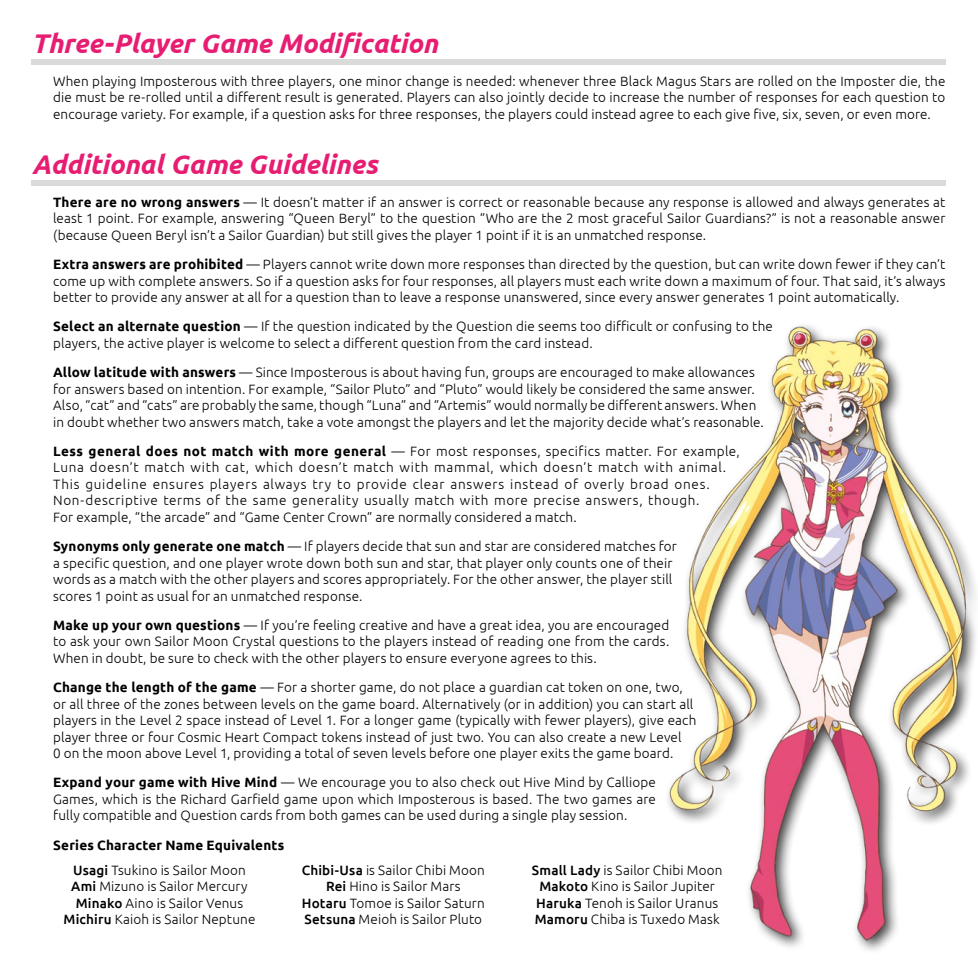
<style>
.page{position:relative;width:978px;height:978px;background:#fff}
.page>*{position:absolute;margin:0;border:0;box-sizing:border-box;transform-origin:0 0}
.t1{font:italic 700 27px "Ubuntu";letter-spacing:-.005em;color:#e71d72}
.t2{font:300 13.5px/16.5px "Ubuntu";letter-spacing:.01em;color:#000;text-align:justify}
.t3{font:300 13.5px/16.5px "Ubuntu";letter-spacing:.05em;color:#000}
.t4{font:700 13.5px/25px "Ubuntu";letter-spacing:.015em;color:#000}
.s1{font-weight:700}
.s2{font-weight:500}
.s3{font-weight:300}
</style>
<div class="page">
<div style="left:32px;top:59px;width:914px;height:6px;background:#dadada"></div>
<div style="left:32px;top:180px;width:914px;height:6px;background:#dadada"></div>
<img style="left:668px;top:325px;width:308px;height:626px">
<h1 class="t1" style="left:32px;top:27px;width:407px">Three-Player Game Modification</h1>
<p class="t2" style="left:53px;top:72px;width:894px">When playing Imposterous with three players, one minor change is needed: whenever three Black Magus Stars are rolled on the Imposter die, the die must be re-rolled until a different result is generated. Players can also jointly decide to increase the number of responses for each question to encourage variety. For example, if a question asks for three responses, the players could instead agree to each give five, six, seven, or even more.</p>
<h1 class="t1" style="left:32px;top:148px;width:347px">Additional Game Guidelines</h1>
<p class="t2" style="left:53px;top:193px;width:894px"><span class="s1">There are no wrong answers</span> — It doesn’t matter if an answer is correct or reasonable because any response is allowed and always generates at least 1 point. For example, answering “Queen Beryl” to the question “Who are the 2 most graceful Sailor Guardians?” is not a reasonable answer (because Queen Beryl isn’t a Sailor Guardian) but still gives the player 1 point if it is an unmatched response.</p>
<p class="t2" style="left:53px;top:256px;width:894px"><span class="s1">Extra answers are prohibited</span> — Players cannot write down more responses than directed by the question, but can write down fewer if they can’t come up with complete answers. So if a question asks for four responses, all players must each write down a maximum of four. That said, it’s always better to provide any answer at all for a question than to leave a response unanswered, since every answer generates 1 point automatically.</p>
<p class="t2" style="left:53px;top:318px;width:721px"><span class="s1">Select an alternate question</span> — If the question indicated by the Question die seems too difficult or confusing to the players, the active player is welcome to select a different question from the card instead.</p>
<p class="t2" style="left:53px;top:364px;width:712px;text-align:left"><span class="s1">Allow latitude with answers</span> — Since Imposterous is about having fun, groups are encouraged to make allowances for answers based on intention. For example, “Sailor Pluto” and “Pluto” would likely be considered the same answer.<br>Also, “cat” and “cats” are probably the same, though “Luna” and “Artemis” would normally be different answers. When in doubt whether two answers match, take a vote amongst the players and let the majority decide what’s reasonable.</p>
<p class="t3" style="left:53px;top:442px;width:688px"><span class="s1">Less general does not match with more general</span> — For most responses, specifics matter. For example, Luna doesn’t match with cat, which doesn’t match with mammal, which doesn’t match with animal.<br>This guideline ensures players always try to provide clear answers instead of overly broad ones.<br>Non-descriptive terms of the same generality usually match with more precise answers, though.<br>For example, “the arcade” and “Game Center Crown” are normally considered a match.</p>
<p class="t2" style="left:53px;top:538px;width:625px;text-align:left"><span class="s1">Synonyms only generate one match</span> — If players decide that sun and star are considered matches for a specific question, and one player wrote down both sun and star, that player only counts one of their words as a match with the other players and scores appropriately. For the other answer, the player still scores 1 point as usual for an unmatched response.</p>
<p class="t2" style="left:53px;top:616px;width:618px"><span class="s1">Make up your own questions</span> — If you’re feeling creative and have a great idea, you are encouraged to ask your own Sailor Moon Crystal questions to the players instead of reading one from the cards.<br>When in doubt, be sure to check with the other players to ensure everyone agrees to this.</p>
<p class="t2" style="left:53px;top:679px;width:645px;text-align:left"><span class="s1">Change the length of the game</span> — For a shorter game, do not place a guardian cat token on one, two, or all three of the zones between levels on the game board. Alternatively (or in addition) you can start all players in the Level 2 space instead of Level 1. For a longer game (typically with fewer players), give each player three or four Cosmic Heart Compact tokens instead of just two. You can also create a new Level<br>0 on the moon above Level 1, providing a total of seven levels before one player exits the game board.</p>
<p class="t2" style="left:53px;top:774px;width:604px"><span class="s1">Expand your game with Hive Mind</span> — We encourage you to also check out Hive Mind by Calliope Games, which is the Richard Garfield game upon which Imposterous is based. The two games are fully compatible and Question cards from both games can be used during a single play session.</p>
<p class="t4" style="left:73px;top:832px;width:213px;text-indent:-20px">Series Character Name Equivalents<br><span class="s2">Usagi</span> <span class="s3">Tsukino is Sailor Moon</span></p>
<p class="t2" style="left:302px;top:861px;width:185px"><span class="s2">Chibi-Usa</span> is Sailor Chibi Moon</p>
<p class="t2" style="left:532px;top:861px;width:192px"><span class="s2">Small Lady</span> is Sailor Chibi Moon</p>
<p class="t2" style="left:71px;top:878px;width:178px"><span class="s2">Ami</span> Mizuno is Sailor Mercury</p>
<p class="t2" style="left:326px;top:878px;width:136px"><span class="s2">Rei</span> Hino is Sailor Mars</p>
<p class="t2" style="left:539px;top:878px;width:177px"><span class="s2">Makoto</span> Kino is Sailor Jupiter</p>
<p class="t2" style="left:76px;top:894px;width:169px"><span class="s2">Minako</span> Aino is Sailor Venus</p>
<p class="t2" style="left:302px;top:894px;width:185px"><span class="s2">Hotaru</span> Tomoe is Sailor Saturn</p>
<p class="t2" style="left:536px;top:894px;width:184px"><span class="s2">Haruka</span> Tenoh is Sailor Uranus</p>
<p class="t2" style="left:64px;top:911px;width:193px"><span class="s2">Michiru</span> Kaioh is Sailor Neptune</p>
<p class="t2" style="left:304px;top:911px;width:179px"><span class="s2">Setsuna</span> Meioh is Sailor Pluto</p>
<p class="t2" style="left:535px;top:911px;width:187px"><span class="s2">Mamoru</span> Chiba is Tuxedo Mask</p>
</div>
